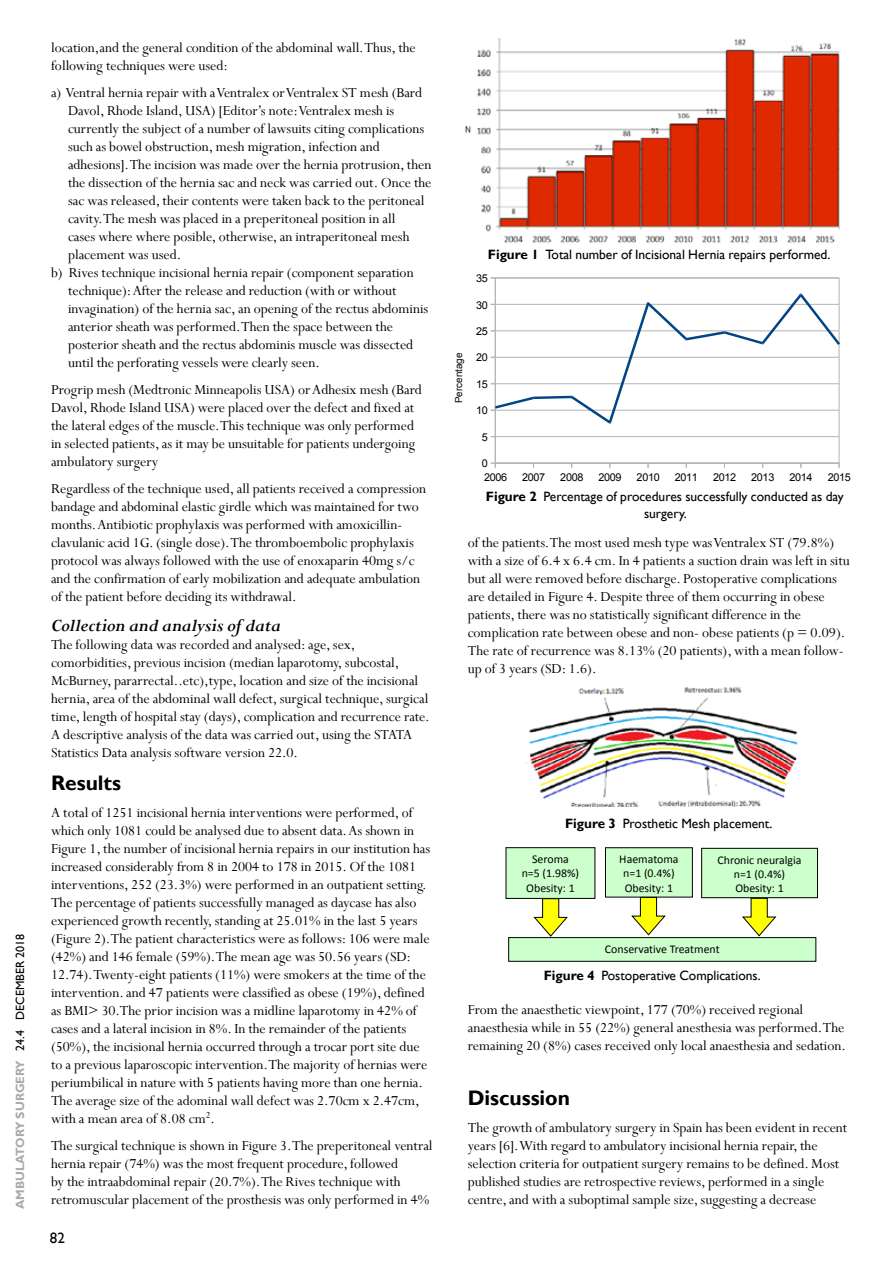
<style>
.page{position:relative;width:893px;height:1263px;background:#fff}
.page>*{position:absolute;margin:0;border:0;box-sizing:border-box;transform-origin:0 0}
.t1{font:700 21px "Gill Sans";color:#000}
.t2{font:italic 700 19.5px "Perpetua";color:#000}
.t3{font:15.3px/18px "Perpetua";color:#000}
.t4{font:15px "Gill Sans";color:#000}
.t5{font:13.5px/16.5px "Gill Sans";color:#000;text-align:center}
.t6{font:700 12px "Gill Sans";color:#a9abae}
.t7{font:11.85px/14.4px "Calibri";color:#000;text-align:center}
.t8{font:10.8px "Arial";letter-spacing:-.03em;color:#000}
.t9{font:9.75px "Arial";letter-spacing:.02em;color:#000}
.s1{font-weight:400;color:#000}
.s2{font-weight:700}
</style>
<div class="page">
<img style="left:465px;top:38px;width:375px;height:205px">
<svg style="left:490px;top:277px;width:350px;height:191px"></svg>
<svg style="left:496px;top:279px;width:343px;height:184px"></svg>
<hr style="left:495px;top:436px;width:344px;height:1px;background:#b3b3b3">
<hr style="left:495px;top:278px;width:344px;height:1px;background:#b3b3b3">
<hr style="left:495px;top:463px;width:344px;height:1px;background:#b3b3b3">
<svg style="left:491px;top:463px;width:5px;height:5px"></svg>
<hr style="left:495px;top:278px;width:1px;height:185px;background:#b3b3b3">
<svg style="left:491px;top:294px;width:349px;height:130px"></svg>
<img style="left:526px;top:687px;width:272px;height:120px">
<div style="left:506px;top:848px;width:89px;height:50px;background:#cfc"></div>
<div style="left:506px;top:847px;width:89px;height:52px;border:1px solid #000"></div>
<img style="left:605px;top:897px;width:87px;height:1px">
<div style="left:605px;top:848px;width:87px;height:49px;background:#cfc"></div>
<div style="left:605px;top:847px;width:88px;height:50px;border:1px solid #000"></div>
<div style="left:702px;top:848px;width:115px;height:50px;background:#cfc"></div>
<div style="left:701px;top:848px;width:117px;height:50px;border:1px solid #000"></div>
<div style="left:509px;top:937px;width:307px;height:24px;background:#cfc"></div>
<div style="left:508px;top:937px;width:308px;height:25px;border:1px solid #000"></div>
<svg style="left:742px;top:897px;width:35px;height:40px"></svg>
<svg style="left:631px;top:897px;width:35px;height:39px"></svg>
<img style="left:534px;top:937px;width:33px;height:1px">
<svg style="left:533px;top:898px;width:35px;height:39px"></svg>
<p class="t6" style="left:13px;top:1209px;width:277px;rotate:-90deg">AMBULATORY SURGERY <span class="s1">24.4 DECEMBER 2018</span></p>
<p class="t3" style="left:51px;top:38px;width:366px">location,and the general condition of the abdominal wall. Thus, the following techniques were used:</p>
<p class="t3" style="left:51px;top:83px;width:373px">a) Ventral hernia repair with a Ventralex or Ventralex ST mesh (Bard</p>
<p class="t3" style="left:68px;top:101px;width:328px">Davol, Rhode Island, USA) [Editor’s note: Ventralex mesh is</p>
<p class="t3" style="left:68px;top:119px;width:358px">currently the subject of a number of lawsuits citing complications</p>
<p class="t3" style="left:68px;top:137px;width:313px">such as bowel obstruction, mesh migration, infection and</p>
<p class="t3" style="left:68px;top:155px;width:365px">adhesions]. The incision was made over the hernia protrusion, then</p>
<p class="t3" style="left:68px;top:174px;width:365px">the dissection of the hernia sac and neck was carried out. Once the</p>
<p class="t3" style="left:68px;top:192px;width:358px">sac was released, their contents were taken back to the peritoneal</p>
<p class="t3" style="left:68px;top:210px;width:329px">cavity. The mesh was placed in a preperitoneal position in all</p>
<p class="t3" style="left:68px;top:228px;width:343px">cases where where posible, otherwise, an intraperitoneal mesh</p>
<p class="t3" style="left:68px;top:246px;width:115px">placement was used.</p>
<p class="t3" style="left:51px;top:264px;width:364px">b) Rives technique incisional hernia repair (component separation</p>
<p class="t3" style="left:68px;top:282px;width:330px">technique): After the release and reduction (with or without</p>
<p class="t3" style="left:68px;top:300px;width:362px">invagination) of the hernia sac, an opening of the rectus abdominis</p>
<p class="t3" style="left:68px;top:318px;width:326px">anterior sheath was performed. Then the space between the</p>
<p class="t3" style="left:68px;top:336px;width:347px">posterior sheath and the rectus abdominis muscle was dissected</p>
<p class="t3" style="left:68px;top:354px;width:253px">until the perforating vessels were clearly seen.</p>
<p class="t3" style="left:51px;top:381px;width:372px">Progrip mesh (Medtronic Minneapolis USA) or Adhesix mesh (Bard Davol, Rhode Island USA) were placed over the defect and fixed at the lateral edges of the muscle. This technique was only performed in selected patients, as it may be unsuitable for patients undergoing ambulatory surgery</p>
<p class="t3" style="left:51px;top:480px;width:377px">Regardless of the technique used, all patients received a compression bandage and abdominal elastic girdle which was maintained for two months. Antibiotic prophylaxis was performed with amoxicillin&shy;clavulanic acid 1G. (single dose). The thromboembolic prophylaxis protocol was always followed with the use of enoxaparin 40mg s/c and the confirmation of early mobilization and adequate ambulation of the patient before deciding its withdrawal.</p>
<p class="t2" style="left:51px;top:613px;width:231px">Collection and analysis of data</p>
<p class="t3" style="left:51px;top:635px;width:380px">The following data was recorded and analysed: age, sex, comorbidities, previous incision (median laparotomy, subcostal, McBurney, pararrectal..etc),type, location and size of the incisional hernia, area of the abdominal wall defect, surgical technique, surgical time, length of hospital stay (days), complication and recurrence rate.<br>A descriptive analysis of the data was carried out, using the STATA Statistics Data analysis software version 22.0.</p>
<h1 class="t1" style="left:51px;top:770px;width:71px">Results</h1>
<p class="t3" style="left:51px;top:803px;width:381px">A total of 1251 incisional hernia interventions were performed, of which only 1081 could be analysed due to absent data. As shown in Figure 1, the number of incisional hernia repairs in our institution has increased considerably from 8 in 2004 to 178 in 2015. Of the 1081 interventions, 252 (23.3%) were performed in an outpatient setting.<br>The percentage of patients successfully managed as daycase has also experienced growth recently, standing at 25.01% in the last 5 years (Figure 2). The patient characteristics were as follows: 106 were male (42%) and 146 female (59%). The mean age was 50.56 years (SD:<br>12.74). Twenty-eight patients (11%) were smokers at the time of the intervention. and 47 patients were classified as obese (19%), defined as BMI&gt; 30.The prior incision was a midline laparotomy in 42% of cases and a lateral incision in 8%. In the remainder of the patients (50%), the incisional hernia occurred through a trocar port site due to a previous laparoscopic intervention. The majority of hernias were periumbilical in nature with 5 patients having more than one hernia.<br>The average size of the adominal wall defect was 2.70cm x 2.47cm, with a mean area of 8.08 cm<sup>2</sup>.</p>
<p class="t3" style="left:51px;top:1136px;width:383px">The surgical technique is shown in Figure 3. The preperitoneal ventral hernia repair (74%) was the most frequent procedure, followed<br>by the intraabdominal repair (20.7%). The Rives technique with retromuscular placement of the prosthesis was only performed in 4%</p>
<p class="t4" style="left:50px;top:1229px;width:16px">82</p>
<p class="t5" style="left:488px;top:247px;width:344px"><span class="s2">Figure 1</span> Total number of Incisional Hernia repairs performed.</p>
<p class="t8" style="left:476px;top:271px;width:13px">35</p>
<p class="t8" style="left:476px;top:298px;width:13px">30</p>
<p class="t9" style="left:452px;top:403px;width:52px;rotate:-90deg">Percentage</p>
<p class="t8" style="left:476px;top:324px;width:13px">25</p>
<p class="t8" style="left:476px;top:350px;width:13px">20</p>
<p class="t8" style="left:476px;top:377px;width:13px">15</p>
<p class="t8" style="left:476px;top:403px;width:13px">10</p>
<p class="t8" style="left:482px;top:430px;width:8px">5</p>
<p class="t8" style="left:482px;top:456px;width:8px">0</p>
<p class="t8" style="left:484px;top:470px;width:25px">2006</p>
<p class="t8" style="left:522px;top:470px;width:25px">2007</p>
<p class="t8" style="left:560px;top:470px;width:25px">2008</p>
<p class="t8" style="left:598px;top:470px;width:25px">2009</p>
<p class="t8" style="left:637px;top:470px;width:25px">2010</p>
<p class="t8" style="left:675px;top:470px;width:25px">2011</p>
<p class="t8" style="left:713px;top:470px;width:25px">2012</p>
<p class="t8" style="left:751px;top:470px;width:25px">2013</p>
<p class="t8" style="left:789px;top:470px;width:25px">2014</p>
<p class="t8" style="left:828px;top:470px;width:25px">2015</p>
<p class="t5" style="left:486px;top:489px;width:359px"><span class="s2">Figure 2</span> Percentage of procedures successfully conducted as day surgery.</p>
<p class="t9" style="left:653px;top:492px;width:22px">Year</p>
<p class="t3" style="left:468px;top:534px;width:384px">of the patients. The most used mesh type was Ventralex ST (79.8%) with a size of 6.4 x 6.4 cm. In 4 patients a suction drain was left in situ but all were removed before discharge. Postoperative complications are detailed in Figure 4. Despite three of them occurring in obese patients, there was no statistically significant difference in the complication rate between obese and non- obese patients (p = 0.09).<br>The rate of recurrence was 8.13% (20 patients), with a mean follow&shy;up of 3 years (SD: 1.6).</p>
<p class="t5" style="left:565px;top:815px;width:209px"><span class="s2">Figure 3</span> Prosthetic Mesh placement.</p>
<p class="t7" style="left:522px;top:852px;width:59px">Seroma n=5 (1.98%)<br>Obesity: 1</p>
<p class="t7" style="left:619px;top:852px;width:61px">Haematoma n=1 (0.4%)<br>Obesity: 1</p>
<p class="t7" style="left:717px;top:852px;width:85px">Chronic neuralgia n=1 (0.4%)<br>Obesity: 1</p>
<p class="t7" style="left:605px;top:942px;width:116px">Conservative Treatment</p>
<p class="t5" style="left:544px;top:968px;width:218px"><span class="s2">Figure 4</span> Postoperative Complications.</p>
<p class="t3" style="left:468px;top:1000px;width:380px">From the anaesthetic viewpoint, 177 (70%) received regional anaesthesia while in 55 (22%) general anesthesia was performed. The remaining 20 (8%) cases received only local anaesthesia and sedation.</p>
<h1 class="t1" style="left:468px;top:1085px;width:104px">Discussion</h1>
<p class="t3" style="left:468px;top:1119px;width:381px">The growth of ambulatory surgery in Spain has been evident in recent years [6]. With regard to ambulatory incisional hernia repair, the selection criteria for outpatient surgery remains to be defined. Most published studies are retrospective reviews, performed in a single centre, and with a suboptimal sample size, suggesting a decrease</p>
</div>
